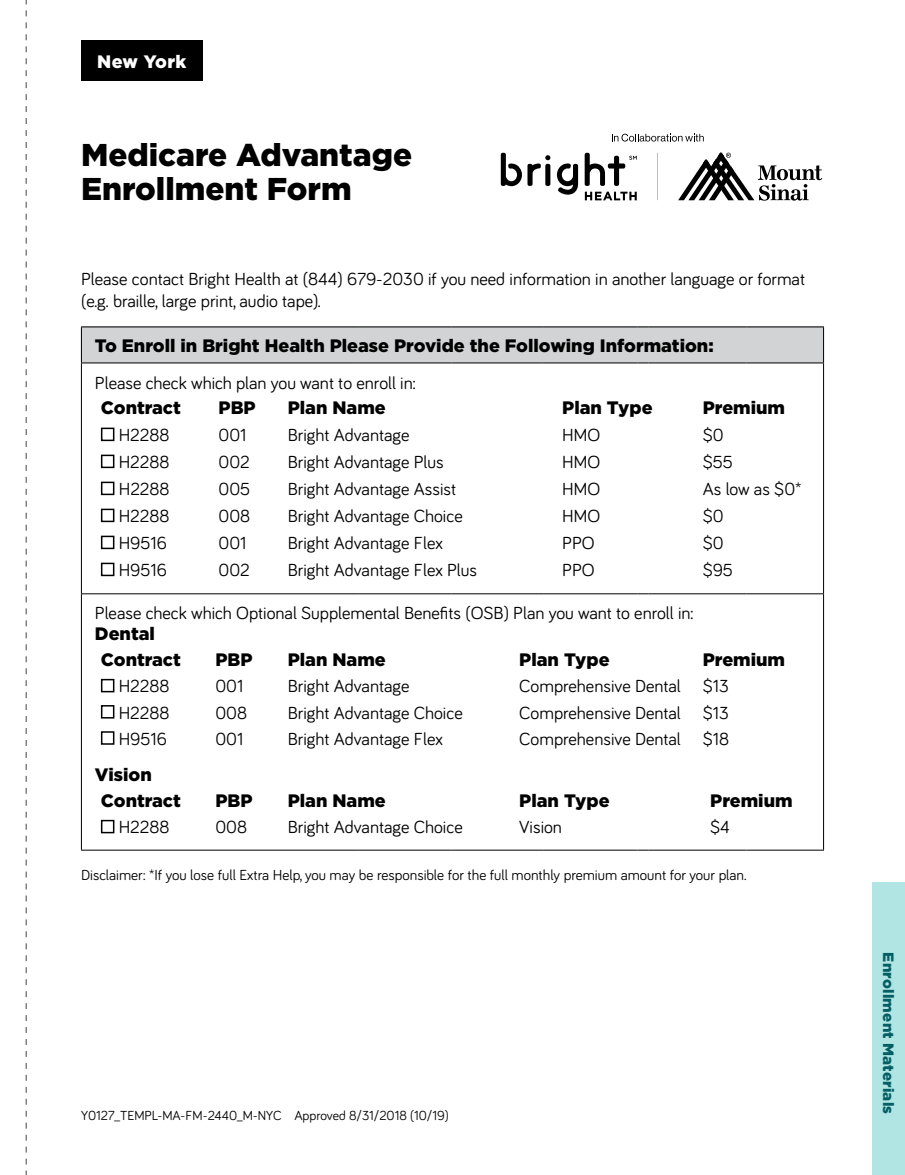
<style>
.page{position:relative;width:905px;height:1175px;background:#fff}
.page>*{position:absolute;margin:0;border:0;box-sizing:border-box;transform-origin:0 0}
.t1{font:900 31.5px/34.5px "Gotham";color:#000}
.t2{font:18px/24.9px "Bariol";color:#000}
.t3{font:900 18px/26.4px "Gotham";color:#000}
.t4{font:900 18px "Gotham";letter-spacing:.02em;color:#fff}
.t5{font:15px "Bariol";color:#000}
.t6{font:900 15px "Gotham";letter-spacing:.015em;color:#055e64}
.t7{font:13.5px "Bariol";color:#000}
.s1{font-family:"Gotham";font-weight:900}
</style>
<div class="page">
<svg style="left:26px;top:0;width:1px;height:1174px"></svg>
<div style="left:872px;top:882px;width:32px;height:292px;background:#b0e5e4"></div>
<div style="left:81px;top:327px;width:742px;height:36px;background:#d1d3d4"></div>
<hr style="left:81px;top:326px;width:278px;height:1px;background:#000">
<hr style="left:81px;top:327px;width:1px;height:35px;background:#000">
<hr style="left:359px;top:326px;width:92px;height:1px;background:#000">
<hr style="left:451px;top:326px;width:93px;height:1px;background:#000">
<hr style="left:544px;top:326px;width:93px;height:1px;background:#000">
<hr style="left:648px;top:326px;width:98px;height:1px;background:#000">
<hr style="left:746px;top:326px;width:77px;height:1px;background:#000">
<hr style="left:823px;top:327px;width:1px;height:35px;background:#000">
<hr style="left:81px;top:362px;width:278px;height:1px;background:#000">
<hr style="left:81px;top:363px;width:1px;height:230px;background:#000">
<hr style="left:359px;top:362px;width:92px;height:1px;background:#000">
<hr style="left:451px;top:362px;width:93px;height:1px;background:#000">
<hr style="left:544px;top:362px;width:93px;height:1px;background:#000">
<hr style="left:648px;top:362px;width:98px;height:1px;background:#000">
<hr style="left:746px;top:362px;width:77px;height:1px;background:#000">
<hr style="left:823px;top:363px;width:1px;height:230px;background:#000">
<hr style="left:81px;top:593px;width:278px;height:1px;background:#000">
<hr style="left:81px;top:594px;width:1px;height:255px;background:#000">
<hr style="left:359px;top:593px;width:92px;height:1px;background:#000">
<hr style="left:451px;top:593px;width:93px;height:1px;background:#000">
<hr style="left:544px;top:593px;width:93px;height:1px;background:#000">
<hr style="left:648px;top:593px;width:98px;height:1px;background:#000">
<hr style="left:746px;top:593px;width:77px;height:1px;background:#000">
<hr style="left:823px;top:594px;width:1px;height:255px;background:#000">
<hr style="left:81px;top:849px;width:278px;height:1px;background:#000">
<hr style="left:359px;top:849px;width:92px;height:1px;background:#000">
<hr style="left:451px;top:849px;width:93px;height:1px;background:#000">
<hr style="left:544px;top:849px;width:93px;height:1px;background:#000">
<hr style="left:648px;top:849px;width:98px;height:1px;background:#000">
<hr style="left:746px;top:849px;width:77px;height:1px;background:#000">
<svg style="left:100px;top:427px;width:15px;height:407px"></svg>
<div style="left:81px;top:40px;width:121px;height:41px;background:#000"></div>
<svg style="left:678px;top:153px;width:144px;height:48px"></svg>
<hr style="left:657px;top:153px;width:1px;height:47px;background:#939598">
<svg style="left:585px;top:192px;width:51px;height:8px"></svg>
<svg style="left:557px;top:163px;width:21px;height:32px"></svg>
<svg style="left:501px;top:153px;width:49px;height:33px"></svg>
<svg style="left:584px;top:153px;width:52px;height:33px"></svg>
<svg style="left:612px;top:134px;width:91px;height:8px"></svg>
<p class="t4" style="left:97px;top:49px;width:90px">New York</p>
<h1 class="t1" style="left:81px;top:137px;width:332px">Medicare Advantage<br>Enrollment Form</h1>
<p class="t2" style="left:81px;top:266px;width:725px">Please contact Bright Health at (844) 679-2030 if you need information in another language or format</p>
<p class="t2" style="left:81px;top:288px;width:241px">(e.g. braille, large print, audio tape).</p>
<p class="t3" style="left:95px;top:332px;width:620px">To Enroll in Bright Health Please Provide the Following Information:</p>
<p class="t2" style="left:101px;top:370px;width:316px;text-indent:-6px">Please check which plan you want to enroll in:<br><span class="s1">Contract</span></p>
<p class="t3" style="left:218px;top:394px;width:39px">PBP</p>
<p class="t3" style="left:288px;top:394px;width:100px">Plan Name</p>
<p class="t3" style="left:562px;top:394px;width:92px">Plan Type</p>
<p class="t3" style="left:702px;top:394px;width:84px">Premium</p>
<p class="t2" style="left:119px;top:422px;width:52px">H2288</p>
<p class="t2" style="left:218px;top:422px;width:29px">001</p>
<p class="t2" style="left:288px;top:422px;width:123px">Bright Advantage</p>
<p class="t2" style="left:562px;top:422px;width:40px">HMO</p>
<p class="t2" style="left:702px;top:422px;width:22px">$0</p>
<p class="t2" style="left:119px;top:449px;width:52px">H2288</p>
<p class="t2" style="left:218px;top:449px;width:33px">002</p>
<p class="t2" style="left:288px;top:449px;width:157px">Bright Advantage Plus</p>
<p class="t2" style="left:562px;top:449px;width:40px">HMO</p>
<p class="t2" style="left:702px;top:449px;width:32px">$55</p>
<p class="t2" style="left:119px;top:476px;width:52px">H2288</p>
<p class="t2" style="left:218px;top:476px;width:33px">005</p>
<p class="t2" style="left:288px;top:476px;width:170px">Bright Advantage Assist</p>
<p class="t2" style="left:562px;top:476px;width:40px">HMO</p>
<p class="t2" style="left:702px;top:476px;width:100px">As low as $0*</p>
<p class="t2" style="left:119px;top:503px;width:52px">H2288</p>
<p class="t2" style="left:218px;top:503px;width:33px">008</p>
<p class="t2" style="left:288px;top:503px;width:176px">Bright Advantage Choice</p>
<p class="t2" style="left:562px;top:503px;width:40px">HMO</p>
<p class="t2" style="left:702px;top:503px;width:22px">$0</p>
<p class="t2" style="left:119px;top:530px;width:50px">H9516</p>
<p class="t2" style="left:218px;top:530px;width:29px">001</p>
<p class="t2" style="left:288px;top:530px;width:157px">Bright Advantage Flex</p>
<p class="t2" style="left:562px;top:530px;width:34px">PPO</p>
<p class="t2" style="left:702px;top:530px;width:22px">$0</p>
<p class="t2" style="left:119px;top:557px;width:50px">H9516</p>
<p class="t2" style="left:218px;top:557px;width:33px">002</p>
<p class="t2" style="left:288px;top:557px;width:191px">Bright Advantage Flex Plus</p>
<p class="t2" style="left:562px;top:557px;width:34px">PPO</p>
<p class="t2" style="left:702px;top:557px;width:32px">$95</p>
<p class="t2" style="left:95px;top:601px;width:600px;line-height:21px">Please check which Optional Supplemental Benefts (OSB) Plan you want to enroll in:<br><span class="s1">Dental</span></p>
<p class="t3" style="left:101px;top:646px;width:81px">Contract</p>
<p class="t3" style="left:215px;top:646px;width:39px">PBP</p>
<p class="t3" style="left:288px;top:646px;width:100px">Plan Name</p>
<p class="t3" style="left:519px;top:646px;width:92px">Plan Type</p>
<p class="t3" style="left:702px;top:646px;width:84px">Premium</p>
<p class="t2" style="left:119px;top:673px;width:52px">H2288</p>
<p class="t2" style="left:215px;top:673px;width:29px">001</p>
<p class="t2" style="left:288px;top:673px;width:123px">Bright Advantage</p>
<p class="t2" style="left:519px;top:673px;width:211px">Comprehensive Dental $13</p>
<p class="t2" style="left:119px;top:699px;width:52px">H2288</p>
<p class="t2" style="left:215px;top:699px;width:33px">008</p>
<p class="t2" style="left:288px;top:699px;width:176px">Bright Advantage Choice</p>
<p class="t2" style="left:519px;top:699px;width:211px">Comprehensive Dental $13</p>
<p class="t2" style="left:119px;top:725px;width:50px">H9516</p>
<p class="t2" style="left:215px;top:725px;width:29px">001</p>
<p class="t2" style="left:288px;top:725px;width:157px">Bright Advantage Flex</p>
<p class="t2" style="left:519px;top:725px;width:211px">Comprehensive Dental $18</p>
<p class="t3" style="left:101px;top:761px;width:81px;text-indent:-6px">Vision<br>Contract</p>
<p class="t3" style="left:215px;top:787px;width:39px">PBP</p>
<p class="t3" style="left:288px;top:787px;width:100px">Plan Name</p>
<p class="t3" style="left:519px;top:787px;width:92px">Plan Type</p>
<p class="t3" style="left:710px;top:787px;width:84px">Premium</p>
<p class="t2" style="left:119px;top:814px;width:52px">H2288</p>
<p class="t2" style="left:215px;top:814px;width:33px">008</p>
<p class="t2" style="left:288px;top:814px;width:176px">Bright Advantage Choice</p>
<p class="t2" style="left:519px;top:814px;width:44px">Vision</p>
<p class="t2" style="left:710px;top:814px;width:21px">$4</p>
<p class="t5" style="left:81px;top:865px;width:667px">Disclaimer: *If you lose full Extra Help, you may be responsible for the full monthly premium amount for your plan.</p>
<p class="t7" style="left:81px;top:1105px;width:369px">Y0127_TEMPL-MA-FM-2440_M-NYC Approved 8/31/2018 (10/19)</p>
<p class="t6" style="left:898px;top:952px;width:163px;rotate:90deg">Enrollment Materials</p>
</div>
